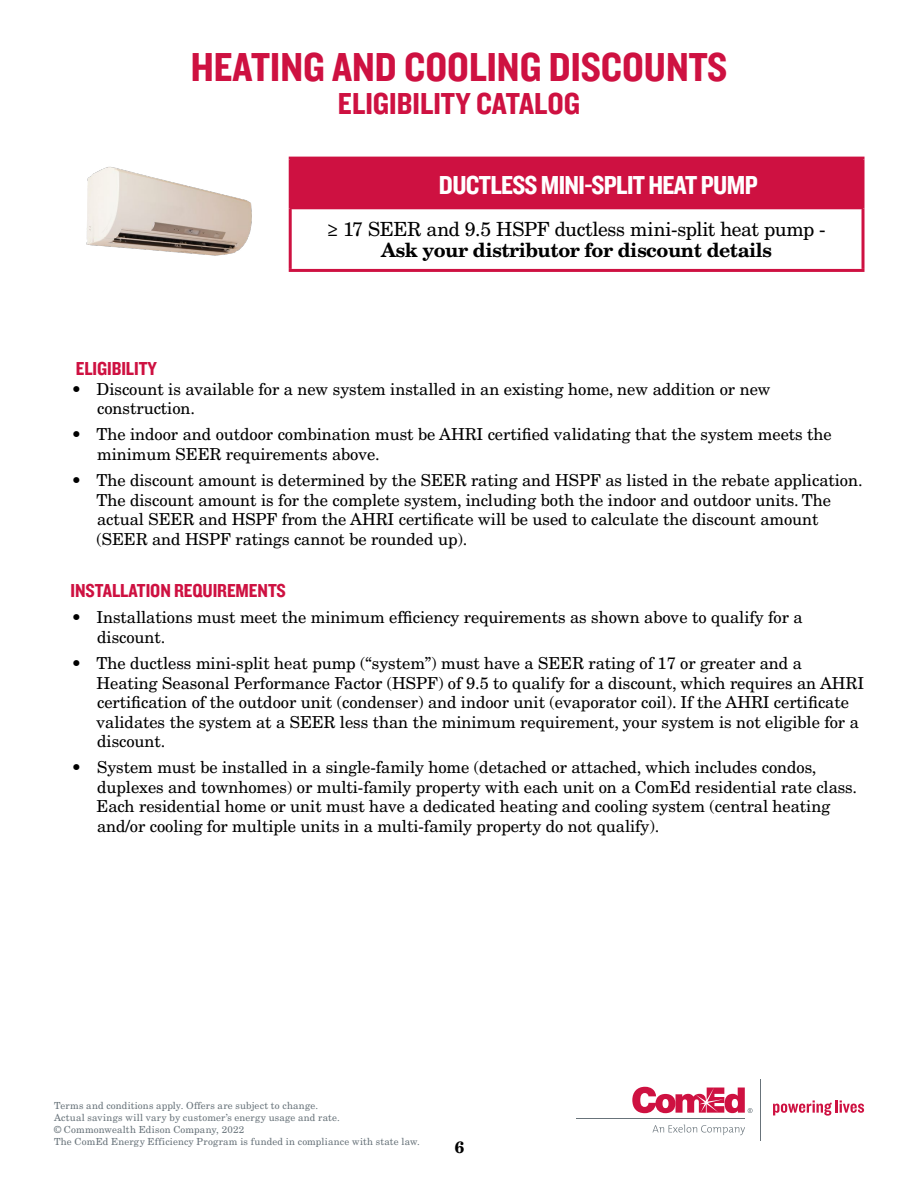
<style>
.page{position:relative;width:918px;height:1188px;background:#fff}
.page>*{position:absolute;margin:0;border:0;box-sizing:border-box;transform-origin:0 0}
.Header__H1{font:42px "Knockout 50 Welterweight";color:#ce1141}
.Header__H1-2{font:31.5px "Knockout 50 Welterweight";color:#ce1141}
.ADA_LI_REV{font:27px "Knockout 50 Welterweight";letter-spacing:-.025em;color:#fff}
.ADA_LI_REV-2{font:19.5px/21px "New Century Schlbk LT Std";letter-spacing:-.02em;color:#000;text-align:center}
.List_Copy_11pt{font:19.5px "Knockout 50 Welterweight";letter-spacing:-.005em;color:#ce1141}
.Header__H1-3{font:19.5px "Knockout 50 Welterweight";letter-spacing:-.005em;color:#ce1141}
.t1{font:16.5px/19.5px "New Century Schlbk LT Std";letter-spacing:-.005em;color:#000}
.t2{font:700 16.5px "New Century Schlbk LT Std";color:#000}
.t3{font:9.75px "New Century Schlbk LT Std";letter-spacing:.02em;color:#68737a}
.s1{font-weight:700}
</style>
<div class="page">
<svg style="left:652px;top:1125px;width:93px;height:10px"></svg>
<hr style="left:576px;top:1119px;width:169px;height:1px;background:#68737a">
<hr style="left:760px;top:1079px;width:1px;height:61px;background:#68737a">
<svg style="left:632px;top:1087px;width:121px;height:26px"></svg>
<svg style="left:773px;top:1100px;width:91px;height:16px"></svg>
<div style="left:290px;top:158px;width:573px;height:51px;background:#ce1141"></div>
<hr style="left:289px;top:157px;width:576px;height:3px;background:#ce1141">
<hr style="left:289px;top:269px;width:576px;height:3px;background:#ce1141">
<hr style="left:862px;top:160px;width:3px;height:49px;background:#ce1141">
<hr style="left:862px;top:209px;width:3px;height:60px;background:#ce1141">
<hr style="left:289px;top:160px;width:3px;height:49px;background:#ce1141">
<hr style="left:289px;top:209px;width:3px;height:60px;background:#ce1141">
<img style="left:86px;top:166px;width:166px;height:90px">
<h1 class="Header__H1" style="left:191px;top:39px;width:538px">HEATING AND COOLING DISCOUNTS</h1>
<h1 class="Header__H1-2" style="left:338px;top:83px;width:244px">ELIGIBILITY CATALOG</h1>
<p class="ADA_LI_REV" style="left:439px;top:167px;width:320px">DUCTLESS MINI-SPLIT HEAT PUMP</p>
<p class="ADA_LI_REV-2" style="left:328px;top:219px;width:500px">≥ 17 SEER and 9.5 HSPF ductless mini-split heat pump -<br><span class="s1">Ask your distributor for discount details</span></p>
<h1 class="Header__H1-3" style="left:76px;top:356px;width:83px">ELIGIBILITY</h1>
<p class="t1" style="left:97px;top:379px;width:675px;text-indent:-26px">• Discount is available for a new system installed in an existing home, new addition or new construction.</p>
<p class="t1" style="left:97px;top:425px;width:736px;text-indent:-25px">• The indoor and outdoor combination must be AHRI certified validating that the system meets the minimum SEER requirements above.</p>
<p class="t1" style="left:96px;top:471px;width:768px;text-indent:-25px">• The discount amount is determined by the SEER rating and HSPF as listed in the rebate application.<br>The discount amount is for the complete system, including both the indoor and outdoor units. The actual SEER and HSPF from the AHRI certificate will be used to calculate the discount amount (SEER and HSPF ratings cannot be rounded up).</p>
<p class="List_Copy_11pt" style="left:71px;top:578px;width:217px">INSTALLATION REQUIREMENTS</p>
<p class="t1" style="left:97px;top:608px;width:707px;text-indent:-26px">• Installations must meet the minimum efficiency requirements as shown above to qualify for a discount.</p>
<p class="t1" style="left:97px;top:654px;width:769px;text-indent:-25px">• The ductless mini-split heat pump (“system”) must have a SEER rating of 17 or greater and a Heating Seasonal Performance Factor (HSPF) of 9.5 to qualify for a discount, which requires an AHRI certification of the outdoor unit (condenser) and indoor unit (evaporator coil). If the AHRI certificate validates the system at a SEER less than the minimum requirement, your system is not eligible for a discount.</p>
<p class="t1" style="left:97px;top:758px;width:762px;text-indent:-25px">• System must be installed in a single-family home (detached or attached, which includes condos, duplexes and townhomes) or multi-family property with each unit on a ComEd residential rate class.<br>Each residential home or unit must have a dedicated heating and cooling system (central heating and/or cooling for multiple units in a multi-family property do not qualify).</p>
<p class="t3" style="left:54px;top:1100px;width:266px">Terms and conditions apply. Offers are subject to change.</p>
<p class="t3" style="left:54px;top:1112px;width:287px">Actual savings will vary by customer’s energy usage and rate.</p>
<p class="t3" style="left:54px;top:1124px;width:192px">© Commonwealth Edison Company, 2022</p>
<p class="t3" style="left:54px;top:1136px;width:367px">The ComEd Energy Efficiency Program is funded in compliance with state law.</p>
<p class="t2" style="left:455px;top:1136px;width:11px">6</p>
</div>
